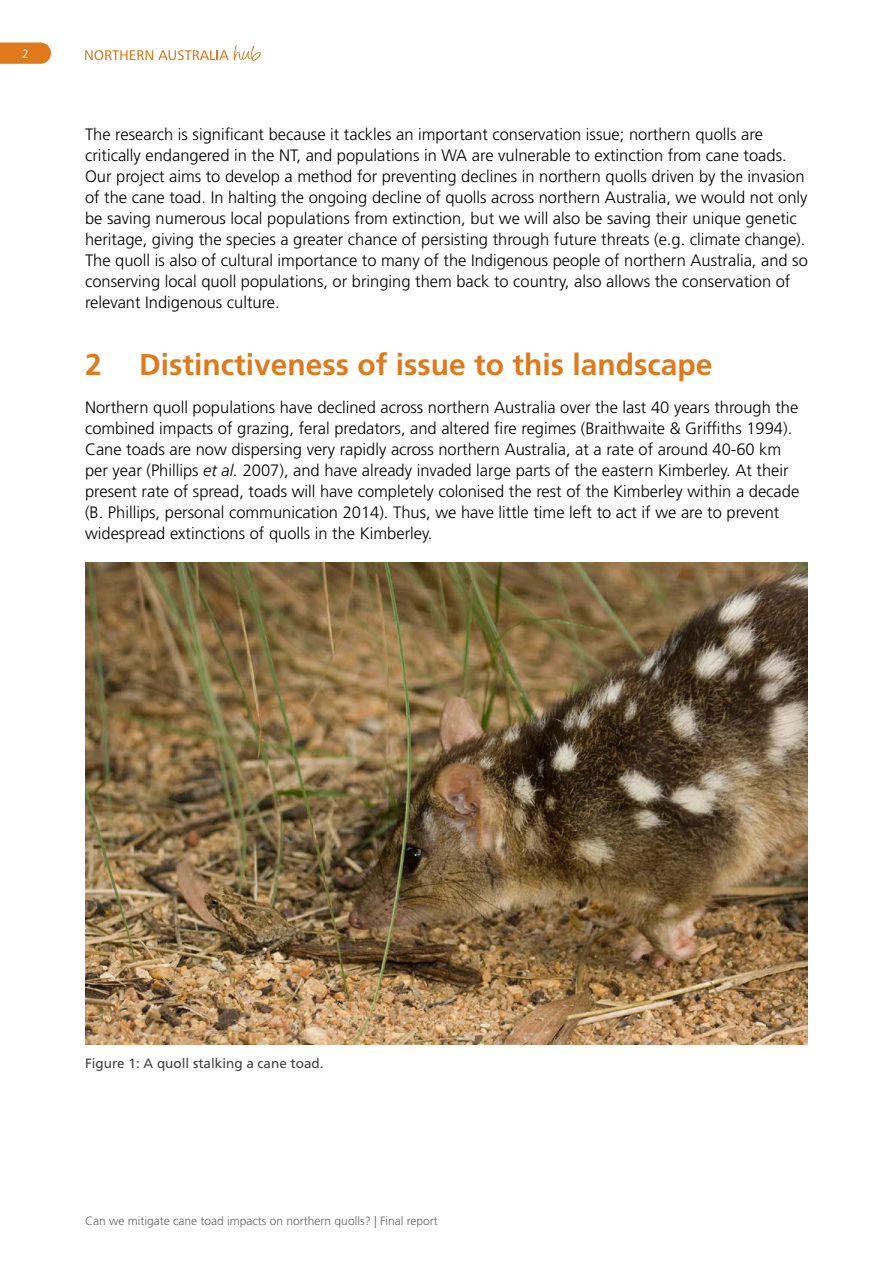
<style>
.page{position:relative;width:893px;height:1263px;background:#fff}
.page>*{position:absolute;margin:0;border:0;box-sizing:border-box;transform-origin:0 0}
.t1{font:700 30px "Frutiger LT Std";color:#df7a1c}
.t2{font:300 16.5px/21px "Frutiger LT Std";color:#000}
.t3{font:13.5px "Frutiger LT Std";color:#414042}
.t4{font:300 12px "Frutiger LT Std";color:#636466}
.t5{font:300 12px "Frutiger LT Std";color:#fff}
.s1{font-style:italic}
</style>
<div class="page">
<img style="left:85px;top:563px;width:723px;height:481px">
<svg style="left:85px;top:45px;width:176px;height:16px"></svg>
<svg style="left:0;top:43px;width:51px;height:21px"></svg>
<p class="t5" style="left:22px;top:47px;width:8px">2</p>
<p class="t2" style="left:85px;top:124px;width:724px">The research is significant because it tackles an important conservation issue; northern quolls are critically endangered in the NT, and populations in WA are vulnerable to extinction from cane toads.<br>Our project aims to develop a method for preventing declines in northern quolls driven by the invasion of the cane toad. In halting the ongoing decline of quolls across northern Australia, we would not only be saving numerous local populations from extinction, but we will also be saving their unique genetic heritage, giving the species a greater chance of persisting through future threats (e.g. climate change).<br>The quoll is also of cultural importance to many of the Indigenous people of northern Australia, and so conserving local quoll populations, or bringing them back to country, also allows the conservation of relevant Indigenous culture.</p>
<h1 class="t1" style="left:85px;top:347px;width:629px">2 Distinctiveness of issue to this landscape</h1>
<p class="t2" style="left:85px;top:397px;width:716px">Northern quoll populations have declined across northern Australia over the last 40 years through the combined impacts of grazing, feral predators, and altered fire regimes (Braithwaite &amp; Griffiths 1994).<br>Cane toads are now dispersing very rapidly across northern Australia, at a rate of around 40-60 km per year (Phillips <span class="s1">et al.</span> 2007), and have already invaded large parts of the eastern Kimberley. At their present rate of spread, toads will have completely colonised the rest of the Kimberley within a decade (B. Phillips, personal communication 2014). Thus, we have little time left to act if we are to prevent widespread extinctions of quolls in the Kimberley.</p>
<p class="t3" style="left:85px;top:1055px;width:238px">Figure 1: A quoll stalking a cane toad.</p>
<p class="t4" style="left:85px;top:1214px;width:354px">Can we mitigate cane toad impacts on northern quolls? | Final report</p>
</div>
